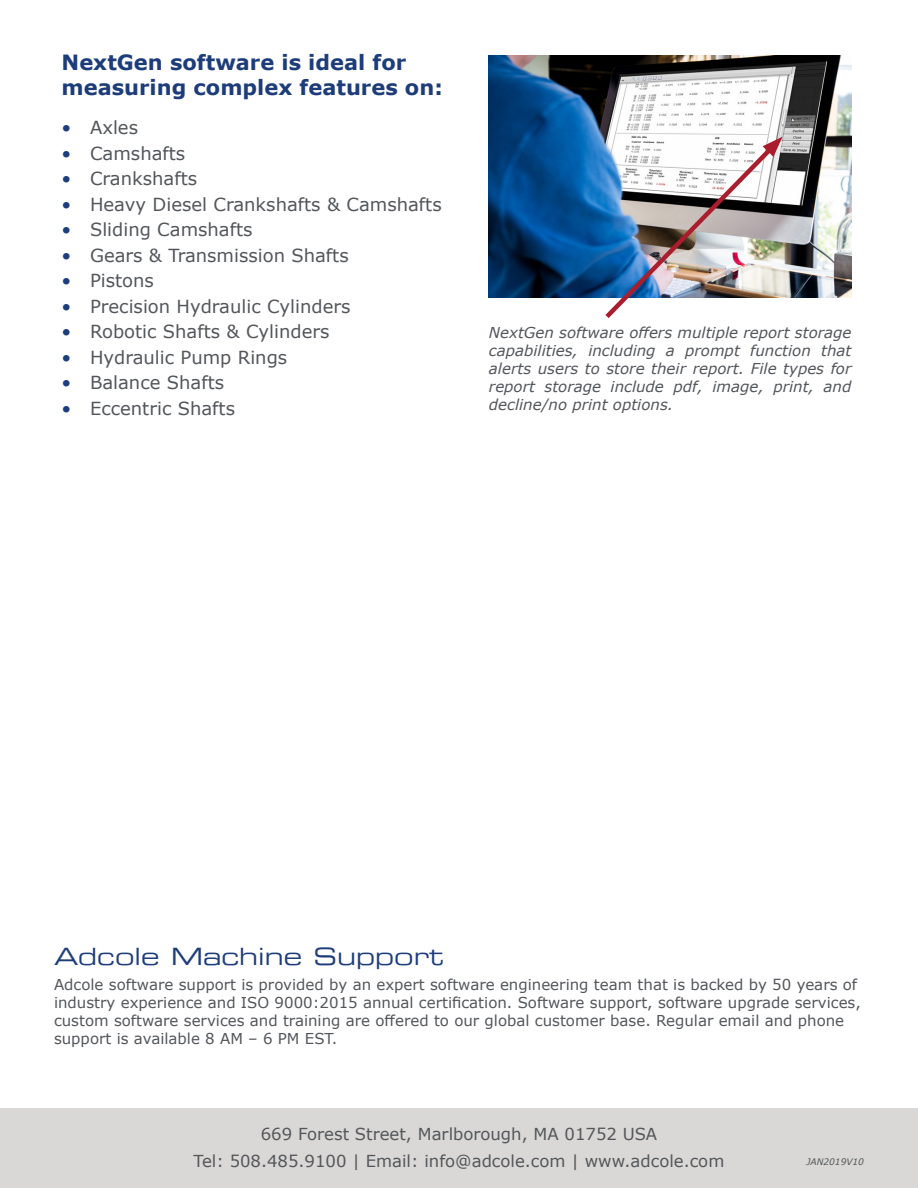
<style>
.page{position:relative;width:918px;height:1188px;background:#fff}
.page>*{position:absolute;margin:0;border:0;box-sizing:border-box;transform-origin:0 0}
.t1{font:24px "Eurostile LT Extended Two";color:#1d3d7b}
.t2{font:700 21px/25.2px "Verdana";color:#1d3c7a}
.t3{font:18px "Verdana";color:#53565a}
.t4{font:16.5px "Verdana";color:#54565a}
.t5{font:15px/18px "Verdana";color:#53565a}
.t6{font:italic 15px/18px "Verdana";color:#53565a;text-align:justify}
.t7{font:italic 9px "Verdana";color:#54565a}
.s1{color:#1d3d7b}
</style>
<div class="page">
<img style="left:489px;top:56px;width:362px;height:242px">
<div style="left:0;top:1109px;width:918px;height:79px;background:#d9d8d6"></div>
<img style="left:601px;top:137px;width:182px;height:181px">
<p class="t2" style="left:62px;top:49px;width:383px">NextGen software is ideal for measuring complex features on:</p>
<p class="t3" style="left:62px;top:115px;width:78px"><span class="s1">•</span> Axles</p>
<p class="t3" style="left:62px;top:141px;width:125px"><span class="s1">•</span> Camshafts</p>
<p class="t3" style="left:62px;top:166px;width:137px"><span class="s1">•</span> Crankshafts</p>
<p class="t3" style="left:62px;top:192px;width:382px"><span class="s1">•</span> Heavy Diesel Crankshafts &amp; Camshafts</p>
<p class="t3" style="left:62px;top:217px;width:193px"><span class="s1">•</span> Sliding Camshafts</p>
<p class="t3" style="left:62px;top:243px;width:289px"><span class="s1">•</span> Gears &amp; Transmission Shafts</p>
<p class="t3" style="left:62px;top:268px;width:94px"><span class="s1">•</span> Pistons</p>
<p class="t3" style="left:62px;top:294px;width:290px"><span class="s1">•</span> Precision Hydraulic Cylinders</p>
<p class="t3" style="left:62px;top:319px;width:269px"><span class="s1">•</span> Robotic Shafts &amp; Cylinders</p>
<p class="t3" style="left:62px;top:345px;width:227px"><span class="s1">•</span> Hydraulic Pump Rings</p>
<p class="t3" style="left:62px;top:370px;width:164px"><span class="s1">•</span> Balance Shafts</p>
<p class="t3" style="left:62px;top:396px;width:175px"><span class="s1">•</span> Eccentric Shafts</p>
<p class="t6" style="left:489px;top:324px;width:364px">NextGen software offers multiple report storage capabilities, including a prompt function that alerts users to store their report. File types for report storage include pdf, image, print, and decline/no print options.</p>
<p class="t1" style="left:54px;top:940px;width:391px">Adcole Machine Support</p>
<p class="t5" style="left:54px;top:976px;width:808px">Adcole software support is provided by an expert software engineering team that is backed by 50 years of industry experience and ISO 9000:2015 annual certification. Software support, software upgrade services, custom software services and training are offered to our global customer base. Regular email and phone support is available 8 AM – 6 PM EST.</p>
<p class="t4" style="left:261px;top:1123px;width:398px">669 Forest Street, Marlborough, MA 01752 USA</p>
<p class="t4" style="left:194px;top:1149px;width:532px">Tel: 508.485.9100 | Email: info@adcole.com | www.adcole.com</p>
<p class="t7" style="left:807px;top:1156px;width:59px">JAN2019V10</p>
</div>
